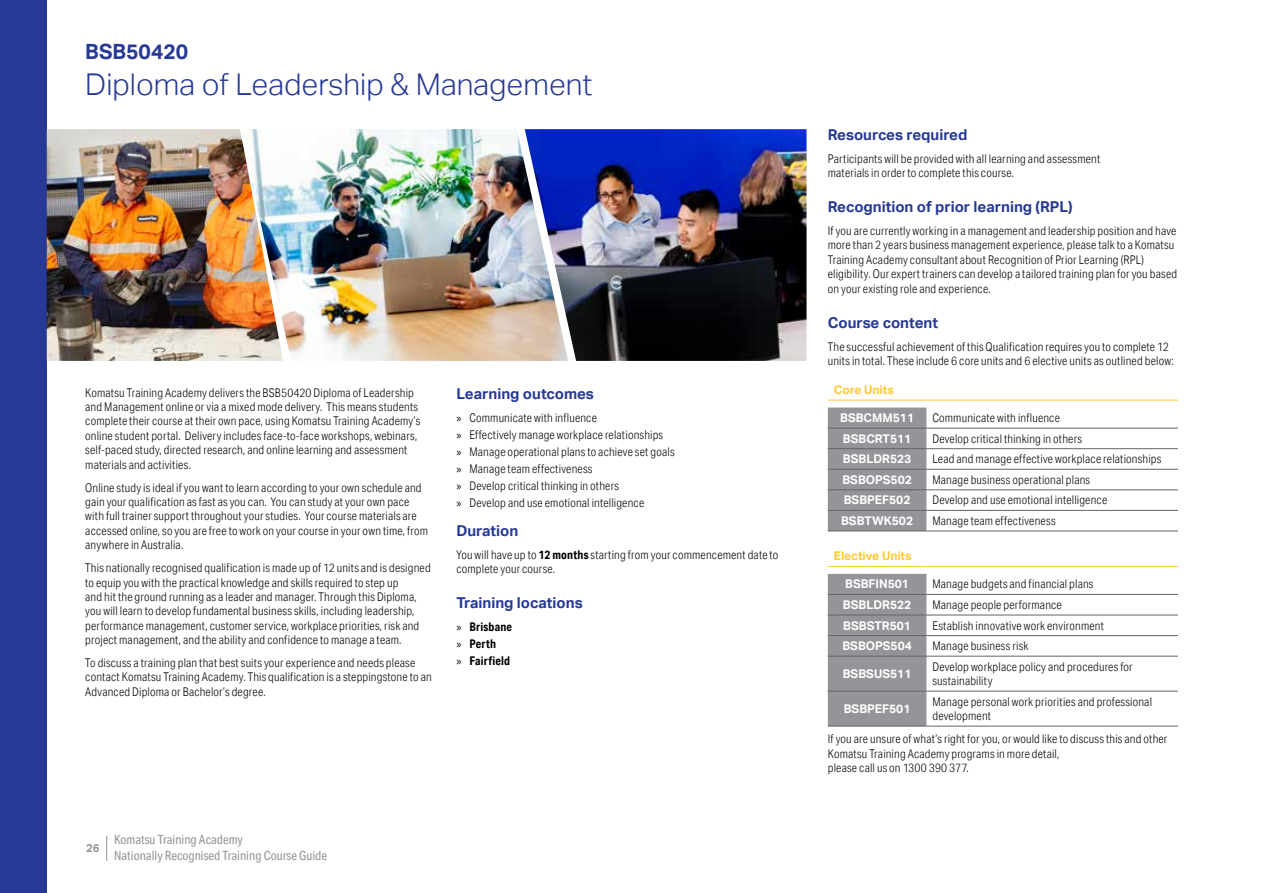
<style>
.page{position:relative;width:1263px;height:893px;background:#fff}
.page>*{position:absolute;margin:0;border:0;box-sizing:border-box;transform-origin:0 0}
.t1{font:300 30px "Aktiv Grotesk";color:#273995}
.t2{font:700 21px "Aktiv Grotesk";color:#273995}
.t3{font:700 15px "Aktiv Grotesk";color:#273995}
.t4{font:12.75px/15.3px "Aktiv Grotesk Cd";color:#939598}
.t5{font:300 12px/14.4px "Aktiv Grotesk Cd";letter-spacing:.015em;color:#000}
.t6{font:700 12px "Aktiv Grotesk";color:#fff}
.t7{font:700 12px/17px "Aktiv Grotesk Cd";letter-spacing:.02em;color:#000}
.t8{font:700 12px "Aktiv Grotesk";color:#ffca2f}
.t9{font:700 11.25px "Aktiv Grotesk";color:#939598}
.s1{font-family:"Myriad Pro";font-weight:400}
.s2{font-weight:700}
</style>
<div class="page">
<svg style="left:106px;top:836px;width:1px;height:25px"></svg>
<div style="left:0;top:0;width:47px;height:893px;background:#273995"></div>
<img style="left:568px;top:129px;width:238px;height:232px">
<img style="left:47px;top:129px;width:193px;height:232px">
<img style="left:240px;top:129px;width:328px;height:232px">
<div style="left:828px;top:408px;width:98px;height:123px;background:#939598"></div>
<hr style="left:828px;top:428px;width:98px;height:1px;background:#636466">
<hr style="left:926px;top:428px;width:252px;height:1px;background:#636466">
<hr style="left:828px;top:448px;width:98px;height:1px;background:#636466">
<hr style="left:926px;top:448px;width:252px;height:1px;background:#636466">
<hr style="left:828px;top:469px;width:98px;height:1px;background:#636466">
<hr style="left:926px;top:469px;width:252px;height:1px;background:#636466">
<hr style="left:828px;top:489px;width:98px;height:1px;background:#636466">
<hr style="left:926px;top:489px;width:252px;height:1px;background:#636466">
<hr style="left:828px;top:510px;width:98px;height:1px;background:#636466">
<hr style="left:926px;top:510px;width:252px;height:1px;background:#636466">
<hr style="left:828px;top:531px;width:98px;height:1px;background:#636466">
<hr style="left:926px;top:531px;width:252px;height:1px;background:#636466">
<hr style="left:828px;top:400px;width:98px;height:1px;background:#ffca2f">
<hr style="left:926px;top:400px;width:252px;height:1px;background:#ffca2f">
<div style="left:828px;top:574px;width:98px;height:152px;background:#939598"></div>
<hr style="left:828px;top:566px;width:98px;height:1px;background:#ffca2f">
<hr style="left:926px;top:566px;width:252px;height:1px;background:#ffca2f">
<hr style="left:828px;top:594px;width:98px;height:1px;background:#636466">
<hr style="left:926px;top:594px;width:252px;height:1px;background:#636466">
<hr style="left:828px;top:615px;width:98px;height:1px;background:#636466">
<hr style="left:926px;top:615px;width:252px;height:1px;background:#636466">
<hr style="left:828px;top:635px;width:98px;height:1px;background:#636466">
<hr style="left:926px;top:635px;width:252px;height:1px;background:#636466">
<hr style="left:828px;top:656px;width:98px;height:1px;background:#636466">
<hr style="left:926px;top:656px;width:252px;height:1px;background:#636466">
<hr style="left:828px;top:691px;width:98px;height:1px;background:#636466">
<hr style="left:926px;top:691px;width:252px;height:1px;background:#636466">
<hr style="left:828px;top:726px;width:98px;height:1px;background:#636466">
<hr style="left:926px;top:726px;width:252px;height:1px;background:#636466">
<h2 class="t2" style="left:85px;top:40px;width:105px">BSB50420</h2>
<h1 class="t1" style="left:85px;top:67px;width:509px">Diploma of Leadership &amp; Management</h1>
<p class="t5" style="left:85px;top:385px;width:336px">Komatsu Training Academy delivers the BSB50420 Diploma of Leadership and Management online or via a mixed mode delivery. This means students complete their course at their own pace, using Komatsu Training Academy’s online student portal. Delivery includes face-to-face workshops, webinars, self-paced study, directed research, and online learning and assessment materials and activities.</p>
<p class="t5" style="left:85px;top:480px;width:344px">Online study is ideal if you want to learn according to your own schedule and gain your qualification as fast as you can. You can study at your own pace with full trainer support throughout your studies. Your course materials are accessed online, so you are free to work on your course in your own time, from anywhere in Australia.</p>
<p class="t5" style="left:85px;top:561px;width:347px">This nationally recognised qualification is made up of 12 units and is designed to equip you with the practical knowledge and skills required to step up<br>and hit the ground running as a leader and manager. Through this Diploma, you will learn to develop fundamental business skills, including leadership, performance management, customer service, workplace priorities, risk and project management, and the ability and confidence to manage a team.</p>
<p class="t5" style="left:85px;top:655px;width:348px">To discuss a training plan that best suits your experience and needs please contact Komatsu Training Academy. This qualification is a steppingstone to an<br>Advanced Diploma or Bachelor’s degree.</p>
<p class="t3" style="left:456px;top:385px;width:139px">Learning outcomes</p>
<p class="t5" style="left:456px;top:409px;width:220px;line-height:17px"><span class="s1">»</span> Communicate with influence<br><span class="s1">»</span> Effectively manage workplace relationships<br><span class="s1">»</span> Manage operational plans to achieve set goals <span class="s1">»</span> Manage team effectiveness<br><span class="s1">»</span> Develop critical thinking in others<br><span class="s1">»</span> Develop and use emotional intelligence</p>
<p class="t3" style="left:456px;top:522px;width:63px">Duration</p>
<p class="t5" style="left:456px;top:547px;width:324px">You will have up to <span class="s2">12 months</span> starting from your commencement date to complete your course.</p>
<p class="t3" style="left:456px;top:594px;width:128px">Training locations</p>
<p class="t7" style="left:456px;top:618px;width:57px"><span class="s1">»</span> Brisbane <span class="s1">»</span> Perth<br><span class="s1">»</span> Fairfield</p>
<p class="t9" style="left:86px;top:841px;width:15px">26</p>
<p class="t4" style="left:114px;top:832px;width:215px">Komatsu Training Academy<br>Nationally Recognised Training Course Guide</p>
<p class="t3" style="left:828px;top:126px;width:141px">Resources required</p>
<p class="t5" style="left:828px;top:151px;width:274px">Participants will be provided with all learning and assessment materials in order to complete this course.</p>
<p class="t3" style="left:828px;top:198px;width:246px">Recognition of prior learning (RPL)</p>
<p class="t5" style="left:828px;top:224px;width:351px">If you are currently working in a management and leadership position and have more than 2 years business management experience, please talk to a Komatsu Training Academy consultant about Recognition of Prior Learning (RPL) eligibility. Our expert trainers can develop a tailored training plan for you based on your existing role and experience.</p>
<p class="t3" style="left:828px;top:314px;width:112px">Course content</p>
<p class="t5" style="left:828px;top:339px;width:347px">The successful achievement of this Qualification requires you to complete 12 units in total. These include 6 core units and 6 elective units as outlined below:</p>
<p class="t8" style="left:834px;top:383px;width:62px">Core Units</p>
<p class="t6" style="left:840px;top:411px;width:75px">BSBCMM511</p>
<p class="t5" style="left:932px;top:411px;width:129px">Communicate with influence</p>
<p class="t6" style="left:843px;top:431px;width:70px">BSBCRT511</p>
<p class="t5" style="left:932px;top:431px;width:151px">Develop critical thinking in others</p>
<p class="t6" style="left:843px;top:452px;width:70px">BSBLDR523</p>
<p class="t5" style="left:932px;top:452px;width:230px">Lead and manage effective workplace relationships</p>
<p class="t6" style="left:842px;top:473px;width:71px">BSBOPS502</p>
<p class="t5" style="left:932px;top:472px;width:159px">Manage business operational plans</p>
<p class="t6" style="left:844px;top:493px;width:68px">BSBPEF502</p>
<p class="t5" style="left:932px;top:493px;width:176px">Develop and use emotional intelligence</p>
<p class="t6" style="left:841px;top:514px;width:74px">BSBTWK502</p>
<p class="t5" style="left:932px;top:513px;width:125px">Manage team effectiveness</p>
<p class="t8" style="left:834px;top:549px;width:79px">Elective Units</p>
<p class="t6" style="left:845px;top:577px;width:65px">BSBFIN501</p>
<p class="t5" style="left:932px;top:577px;width:163px">Manage budgets and financial plans</p>
<p class="t6" style="left:843px;top:598px;width:70px">BSBLDR522</p>
<p class="t5" style="left:932px;top:597px;width:131px">Manage people performance</p>
<p class="t6" style="left:843px;top:618px;width:69px">BSBSTR501</p>
<p class="t5" style="left:932px;top:618px;width:173px">Establish innovative work environment</p>
<p class="t6" style="left:842px;top:639px;width:71px">BSBOPS504</p>
<p class="t5" style="left:932px;top:639px;width:97px">Manage business risk</p>
<p class="t6" style="left:843px;top:667px;width:70px">BSBSUS511</p>
<p class="t5" style="left:932px;top:659px;width:202px">Develop workplace policy and procedures for sustainability</p>
<p class="t6" style="left:844px;top:702px;width:68px">BSBPEF501</p>
<p class="t5" style="left:932px;top:694px;width:221px">Manage personal work priorities and professional development</p>
<p class="t5" style="left:828px;top:732px;width:341px">If you are unsure of what’s right for you, or would like to discuss this and other<br>Komatsu Training Academy programs in more detail,<br>please call us on 1300 390 377.</p>
</div>
